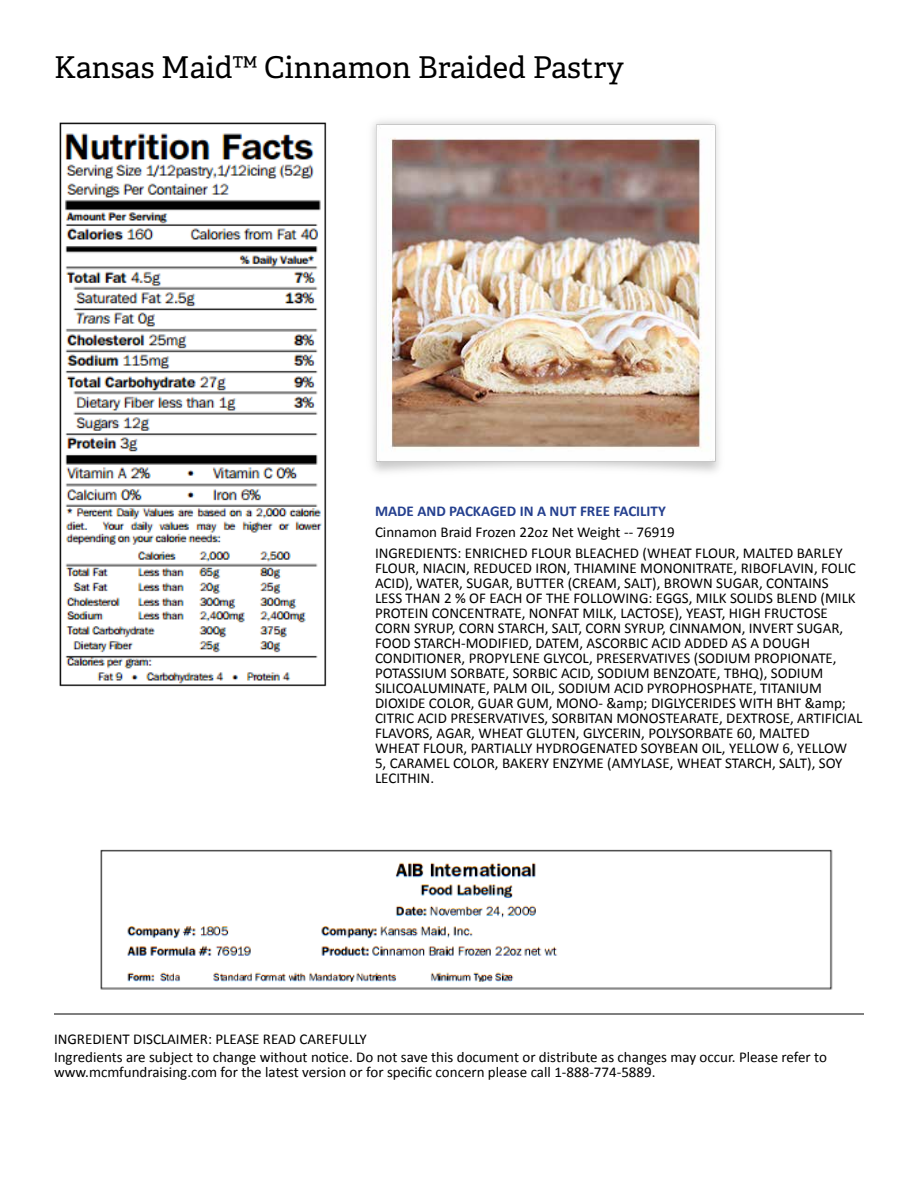
<style>
.page{position:relative;width:918px;height:1188px;background:#fff}
.page>*{position:absolute;margin:0;border:0;box-sizing:border-box;transform-origin:0 0}
.t1{font:30px "Adelle";color:#000}
.t2{font:15px/15px "Calibri";color:#000}
.t3{font:700 15px "Calibri";color:#25408f}
</style>
<div class="page">
<img style="left:372px;top:120px;width:348px;height:352px">
<img style="left:59px;top:122px;width:268px;height:565px">
<hr style="left:54px;top:1014px;width:810px;height:1px;background:#000">
<img style="left:100px;top:849px;width:733px;height:141px">
<h1 class="t1" style="left:54px;top:49px;width:571px">Kansas Maid™ Cinnamon Braided Pastry</h1>
<p class="t3" style="left:375px;top:501px;width:292px">MADE AND PACKAGED IN A NUT FREE FACILITY</p>
<p class="t2" style="left:375px;top:521px;width:469px;line-height:21px">Cinnamon Braid Frozen 22oz Net Weight -- 76919<br>INGREDIENTS: ENRICHED FLOUR BLEACHED (WHEAT FLOUR, MALTED BARLEY</p>
<p class="t2" style="left:375px;top:560px;width:489px">FLOUR, NIACIN, REDUCED IRON, THIAMINE MONONITRATE, RIBOFLAVIN, FOLIC ACID), WATER, SUGAR, BUTTER (CREAM, SALT), BROWN SUGAR, CONTAINS<br>LESS THAN 2 % OF EACH OF THE FOLLOWING: EGGS, MILK SOLIDS BLEND (MILK PROTEIN CONCENTRATE, NONFAT MILK, LACTOSE), YEAST, HIGH FRUCTOSE CORN SYRUP, CORN STARCH, SALT, CORN SYRUP, CINNAMON, INVERT SUGAR, FOOD STARCH-MODIFIED, DATEM, ASCORBIC ACID ADDED AS A DOUGH CONDITIONER, PROPYLENE GLYCOL, PRESERVATIVES (SODIUM PROPIONATE, POTASSIUM SORBATE, SORBIC ACID, SODIUM BENZOATE, TBHQ), SODIUM SILICOALUMINATE, PALM OIL, SODIUM ACID PYROPHOSPHATE, TITANIUM DIOXIDE COLOR, GUAR GUM, MONO- &amp;amp; DIGLYCERIDES WITH BHT &amp;amp; CITRIC ACID PRESERVATIVES, SORBITAN MONOSTEARATE, DEXTROSE, ARTIFICIAL FLAVORS, AGAR, WHEAT GLUTEN, GLYCERIN, POLYSORBATE 60, MALTED<br>WHEAT FLOUR, PARTIALLY HYDROGENATED SOYBEAN OIL, YELLOW 6, YELLOW 5, CARAMEL COLOR, BAKERY ENZYME (AMYLASE, WHEAT STARCH, SALT), SOY LECITHIN.</p>
<p class="t2" style="left:54px;top:1030px;width:775px;line-height:18px">INGREDIENT DISCLAIMER: PLEASE READ CAREFULLY<br>Ingredients are subject to change without notice. Do not save this document or distribute as changes may occur. Please refer to</p>
<p class="t2" style="left:54px;top:1064px;width:603px">www.mcmfundraising.com for the latest version or for specific concern please call 1-888-774-5889.</p>
</div>
